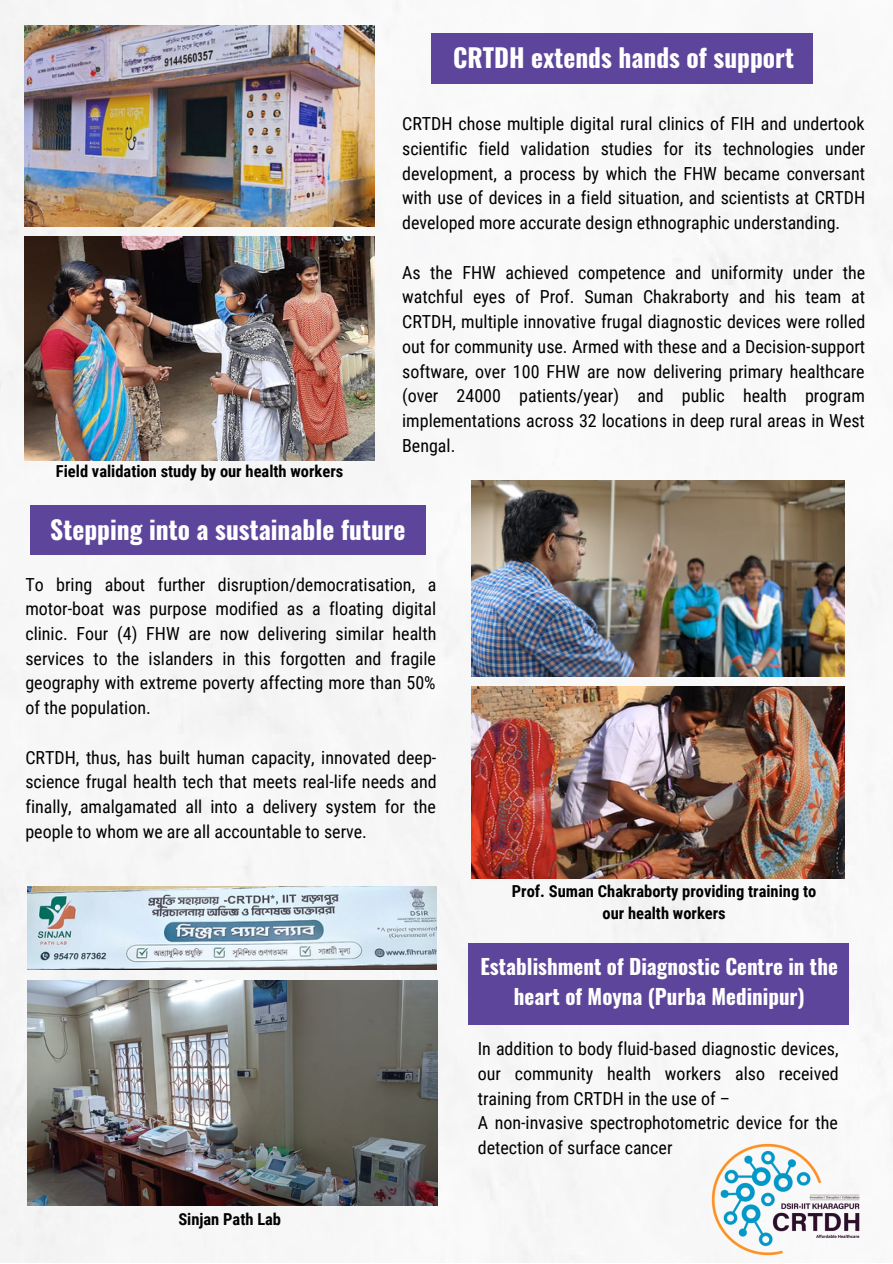
<style>
.page{position:relative;width:893px;height:1264px;background:#fff}
.page>*{position:absolute;margin:0;border:0;box-sizing:border-box;transform-origin:0 0}
.t1{font:700 25.5px "Oswald";color:#fff}
.t2{font:700 21px/29.2px "Oswald";color:#fff;text-align:center}
.t3{font:18px/24.8px "Roboto Condensed";color:#000;text-align:justify}
.t4{font:700 16.5px/22.5px "Roboto Condensed";color:#000;text-align:center}
</style>
<div class="page">
<img style="left:0;top:0;width:892px;height:1262px">
<div style="left:431px;top:33px;width:381px;height:51px;background:#5e459c"></div>
<div style="left:30px;top:505px;width:395px;height:49px;background:#5e459c"></div>
<div style="left:467px;top:943px;width:381px;height:82px;background:#5e459c"></div>
<img style="left:471px;top:686px;width:373px;height:192px">
<img style="left:471px;top:481px;width:373px;height:195px">
<img style="left:25px;top:236px;width:349px;height:224px">
<img style="left:25px;top:25px;width:349px;height:202px">
<img style="left:28px;top:981px;width:409px;height:224px">
<img style="left:27px;top:886px;width:409px;height:83px">
<img style="left:705px;top:1142px;width:160px;height:115px">
<p class="t1" style="left:453px;top:38px;width:342px">CRTDH extends hands of support</p>
<p class="t4" style="left:56px;top:460px;width:289px">Field validation study by our health workers</p>
<p class="t3" style="left:402px;top:112px;width:464px">CRTDH chose multiple digital rural clinics of FIH and undertook scientific field validation studies for its technologies under development, a process by which the FHW became conversant with use of devices in a field situation, and scientists at CRTDH developed more accurate design ethnographic understanding.</p>
<p class="t3" style="left:402px;top:260px;width:464px">As the FHW achieved competence and uniformity under the watchful eyes of Prof. Suman Chakraborty and his team at CRTDH, multiple innovative frugal diagnostic devices were rolled out for community use. Armed with these and a Decision-support software, over 100 FHW are now delivering primary healthcare (over 24000 patients/year) and public health program implementations across 32 locations in deep rural areas in West Bengal.</p>
<p class="t1" style="left:50px;top:509px;width:357px">Stepping into a sustainable future</p>
<p class="t3" style="left:25px;top:572px;width:412px">To bring about further disruption/democratisation, a motor-boat was purpose modified as a floating digital clinic. Four (4) FHW are now delivering similar health services to the islanders in this forgotten and fragile geography with extreme poverty affecting more than 50% of the population.</p>
<p class="t3" style="left:25px;top:745px;width:413px">CRTDH, thus, has built human capacity, innovated deep&shy;science frugal health tech that meets real-life needs and finally, amalgamated all into a delivery system for the people to whom we are all accountable to serve.</p>
<p class="t4" style="left:178px;top:1208px;width:104px">Sinjan Path Lab</p>
<p class="t4" style="left:512px;top:879px;width:306px">Prof. Suman Chakraborty providing training to our health workers</p>
<p class="t2" style="left:480px;top:951px;width:359px">Establishment of Diagnostic Centre in the heart of Moyna (Purba Medinipur)</p>
<p class="t3" style="left:477px;top:1036px;width:362px">In addition to body fluid-based diagnostic devices, our community health workers also received training from CRTDH in the use of –</p>
<p class="t3" style="left:477px;top:1110px;width:361px">A non-invasive spectrophotometric device for the detection of surface cancer</p>
</div>
